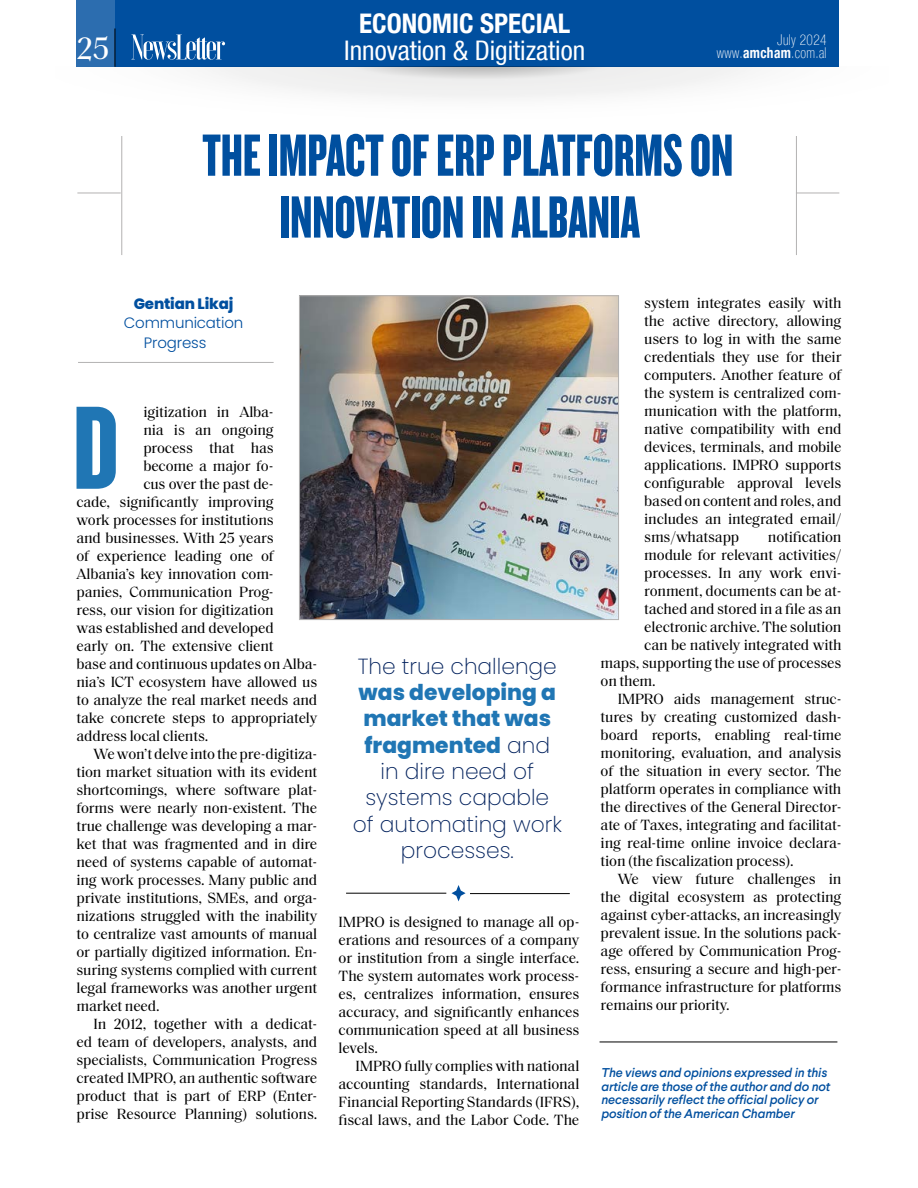
<style>
.page{position:relative;width:918px;height:1188px;background:#fff}
.page>*{position:absolute;margin:0;border:0;box-sizing:border-box;transform-origin:0 0}
.t1{font:123.15px "Knockout HTF68 Full Featherwt";color:#2076b4}
.t2{font:61.8px/61.8px "Knockout HTF68 Full Featherwt";color:#004f9f;text-align:center;scale:.92 1}
.t3{font:31.5px "Saol Text";color:#fff}
.t4{font:condensed 27px "Helvetica Neue LT Com";color:#fff}
.t5{font:700 condensed 27px "Helvetica Neue LT Com";color:#fff}
.t6{font:200 21.75px/26.2px "Poppins";color:#00205c;text-align:center}
.t7{font:15px/18px "Saol Text";letter-spacing:-.01em;color:#000;text-align:justify}
.t8{font:300 15px/19.5px "Poppins";letter-spacing:-.01em;color:#004f9f}
.t9{font:800 15px "Poppins";letter-spacing:-.01em;color:#004f9f}
.t10{font:100 condensed 14.85px/12.8px "Helvetica Neue LT Com";letter-spacing:.025em;color:#fff;text-align:right;scale:.9 1}
.t11{font:italic 500 12.75px/13.5px "Larsseit";letter-spacing:-.01em;color:#004f9f}
.s1{font-weight:700}
.s2{font-weight:800;color:#2076b4}
</style>
<div class="page">
<hr style="left:796px;top:136px;width:1px;height:119px;background:#b3b2b2">
<hr style="left:796px;top:193px;width:43px;height:1px;background:#b3b2b2">
<hr style="left:121px;top:136px;width:1px;height:119px;background:#b3b2b2">
<hr style="left:77px;top:193px;width:44px;height:1px;background:#b3b2b2">
<hr style="left:346px;top:893px;width:100px;height:1px;background:#000">
<hr style="left:470px;top:893px;width:100px;height:1px;background:#000">
<svg style="left:452px;top:885px;width:14px;height:16px"></svg>
<img style="left:301px;top:298px;width:316px;height:320px">
<div style="left:299px;top:296px;width:320px;height:324px;border:1px solid #b3b2b2"></div>
<hr style="left:78px;top:362px;width:196px;height:1px;background:#b3b2b2">
<hr style="left:600px;top:1042px;width:237px;height:1px;background:#000">
<div style="left:77px;top:0;width:762px;height:67px;background:#004f9f"></div>
<div style="left:77px;top:0;width:38px;height:67px;background:#2c6daf"></div>
<img style="left:121px;top:67px;width:631px;height:82px">
<hr style="left:115px;top:28px;width:1px;height:39px;background:#000">
<svg style="left:131px;top:34px;width:94px;height:26px"></svg>
<h3 class="t5" style="left:359px;top:8px;width:212px">ECONOMIC SPECIAL</h3>
<h3 class="t4" style="left:344px;top:35px;width:242px">Innovation &amp; Digitization</h3>
<h3 class="t3" style="left:77px;top:25px;width:34px">25</h3>
<p class="t10" style="left:717px;top:34px;width:123px">July 2024 www.<span class="s1">amcham</span>.com.al</p>
<h2 class="t2" style="left:202px;top:125px;width:578px">THE IMPACT OF ERP PLATFORMS ON<br>INNOVATION IN ALBANIA</h2>
<p class="t9" style="left:134px;top:295px;width:101px">Gentian Likaj</p>
<p class="t8" style="left:144px;top:313px;width:101px;text-indent:-20px">Communication<br>Progress</p>
<h1 class="t1" style="left:73px;top:385px;width:47px">D</h1>
<p class="t7" style="left:143px;top:402px;width:132px">igitization in Alba-</p>
<p class="t7" style="left:143px;top:420px;width:132px">nia is an ongoing</p>
<p class="t7" style="left:143px;top:438px;width:132px">process that has</p>
<p class="t7" style="left:143px;top:456px;width:132px">become a major fo-</p>
<p class="t7" style="left:143px;top:474px;width:132px">cus over the past de-</p>
<p class="t7" style="left:77px;top:492px;width:199px">cade, significantly improving</p>
<p class="t7" style="left:77px;top:510px;width:199px">work processes for institutions</p>
<p class="t7" style="left:77px;top:528px;width:199px">and businesses. With 25 years</p>
<p class="t7" style="left:77px;top:546px;width:199px">of experience leading one of</p>
<p class="t7" style="left:77px;top:564px;width:199px">Albania’s key innovation com-</p>
<p class="t7" style="left:77px;top:582px;width:199px">panies, Communication Prog-</p>
<p class="t7" style="left:77px;top:600px;width:199px">ress, our vision for digitization</p>
<p class="t7" style="left:77px;top:618px;width:199px">was established and developed</p>
<p class="t7" style="left:77px;top:636px;width:199px">early on. The extensive client</p>
<p class="t7" style="left:77px;top:654px;width:242px">base and continuous updates on Alba-</p>
<p class="t7" style="left:77px;top:672px;width:242px">nia’s ICT ecosystem have allowed us</p>
<p class="t7" style="left:77px;top:690px;width:242px">to analyze the real market needs and</p>
<p class="t7" style="left:77px;top:708px;width:242px">take concrete steps to appropriately</p>
<p class="t7" style="left:77px;top:726px;width:133px">address local clients.</p>
<p class="t7" style="left:94px;top:744px;width:225px">We won’t delve into the pre-digitiza-</p>
<p class="t7" style="left:77px;top:762px;width:242px">tion market situation with its evident</p>
<p class="t7" style="left:77px;top:780px;width:242px">shortcomings, where software plat-</p>
<p class="t7" style="left:77px;top:798px;width:242px">forms were nearly non-existent. The</p>
<p class="t7" style="left:77px;top:816px;width:242px">true challenge was developing a mar-</p>
<p class="t7" style="left:77px;top:834px;width:242px">ket that was fragmented and in dire</p>
<p class="t7" style="left:77px;top:852px;width:242px">need of systems capable of automat-</p>
<p class="t7" style="left:77px;top:870px;width:242px">ing work processes. Many public and</p>
<p class="t7" style="left:77px;top:888px;width:242px">private institutions, SMEs, and orga-</p>
<p class="t7" style="left:77px;top:906px;width:242px">nizations struggled with the inability</p>
<p class="t7" style="left:77px;top:924px;width:242px">to centralize vast amounts of manual</p>
<p class="t7" style="left:77px;top:942px;width:242px">or partially digitized information. En-</p>
<p class="t7" style="left:77px;top:960px;width:242px">suring systems complied with current</p>
<p class="t7" style="left:77px;top:978px;width:242px">legal frameworks was another urgent</p>
<p class="t7" style="left:77px;top:996px;width:85px">market need.</p>
<p class="t7" style="left:94px;top:1014px;width:225px">In 2012, together with a dedicat-</p>
<p class="t7" style="left:77px;top:1032px;width:242px">ed team of developers, analysts, and</p>
<p class="t7" style="left:77px;top:1050px;width:242px">specialists, Communication Progress</p>
<p class="t7" style="left:77px;top:1068px;width:242px">created IMPRO, an authentic software</p>
<p class="t7" style="left:77px;top:1086px;width:242px">product that is part of ERP (Enter-</p>
<p class="t7" style="left:77px;top:1104px;width:242px">prise Resource Planning) solutions.</p>
<h3 class="t6" style="left:358px;top:653px;width:201px">The true challenge</h3>
<h3 class="t6" style="left:353px;top:679px;width:211px"><span class="s2">was developing a market that was fragmented</span> and in dire need of systems capable of automating work processes.</h3>
<p class="t7" style="left:339px;top:912px;width:242px">IMPRO is designed to manage all op&shy;erations and resources of a company or institution from a single interface.<br>The system automates work process&shy;es, centralizes information, ensures accuracy, and significantly enhances communication speed at all business levels.</p>
<p class="t7" style="left:339px;top:1056px;width:242px;text-indent:17px">IMPRO fully complies with national accounting standards, International Financial Reporting Standards (IFRS), fiscal laws, and the Labor Code. The</p>
<p class="t7" style="left:644px;top:293px;width:199px">system integrates easily with the active directory, allowing users to log in with the same credentials they use for their computers. Another feature of the system is centralized com&shy;munication with the platform, native compatibility with end devices, terminals, and mobile applications. IMPRO supports configurable approval levels based on content and roles, and includes an integrated email/ sms/whatsapp</p>
<p class="t7" style="left:768px;top:527px;width:75px">notification</p>
<p class="t7" style="left:644px;top:545px;width:199px">module for relevant activities/</p>
<p class="t7" style="left:644px;top:563px;width:199px">processes. In any work envi-</p>
<p class="t7" style="left:644px;top:581px;width:199px">ronment, documents can be at-</p>
<p class="t7" style="left:644px;top:599px;width:199px">tached and stored in a file as an</p>
<p class="t7" style="left:644px;top:617px;width:199px">electronic archive. The solution</p>
<p class="t7" style="left:644px;top:635px;width:199px">can be natively integrated with</p>
<p class="t7" style="left:601px;top:653px;width:242px">maps, supporting the use of processes</p>
<p class="t7" style="left:601px;top:671px;width:57px">on them.</p>
<p class="t7" style="left:618px;top:689px;width:225px">IMPRO aids management struc-</p>
<p class="t7" style="left:601px;top:707px;width:242px">tures by creating customized dash-</p>
<p class="t7" style="left:601px;top:725px;width:242px">board reports, enabling real-time</p>
<p class="t7" style="left:601px;top:743px;width:242px">monitoring, evaluation, and analysis</p>
<p class="t7" style="left:601px;top:761px;width:242px">of the situation in every sector. The</p>
<p class="t7" style="left:601px;top:779px;width:242px">platform operates in compliance with</p>
<p class="t7" style="left:601px;top:797px;width:242px">the directives of the General Director-</p>
<p class="t7" style="left:601px;top:815px;width:242px">ate of Taxes, integrating and facilitat-</p>
<p class="t7" style="left:601px;top:833px;width:242px">ing real-time online invoice declara-</p>
<p class="t7" style="left:601px;top:851px;width:195px">tion (the fiscalization process).</p>
<p class="t7" style="left:618px;top:869px;width:225px">We view future challenges in</p>
<p class="t7" style="left:601px;top:887px;width:242px">the digital ecosystem as protecting</p>
<p class="t7" style="left:601px;top:905px;width:242px">against cyber-attacks, an increasingly</p>
<p class="t7" style="left:601px;top:923px;width:242px">prevalent issue. In the solutions pack-</p>
<p class="t7" style="left:601px;top:941px;width:242px">age offered by Communication Prog-</p>
<p class="t7" style="left:601px;top:959px;width:242px">ress, ensuring a secure and high-per-</p>
<p class="t7" style="left:601px;top:977px;width:242px">formance infrastructure for platforms</p>
<p class="t7" style="left:601px;top:995px;width:131px">remains our priority.</p>
<p class="t11" style="left:601px;top:1066px;width:231px">The views and opinions expressed in this article are those of the author and do not necessarily reflect the official policy or position of the American Chamber</p>
</div>
